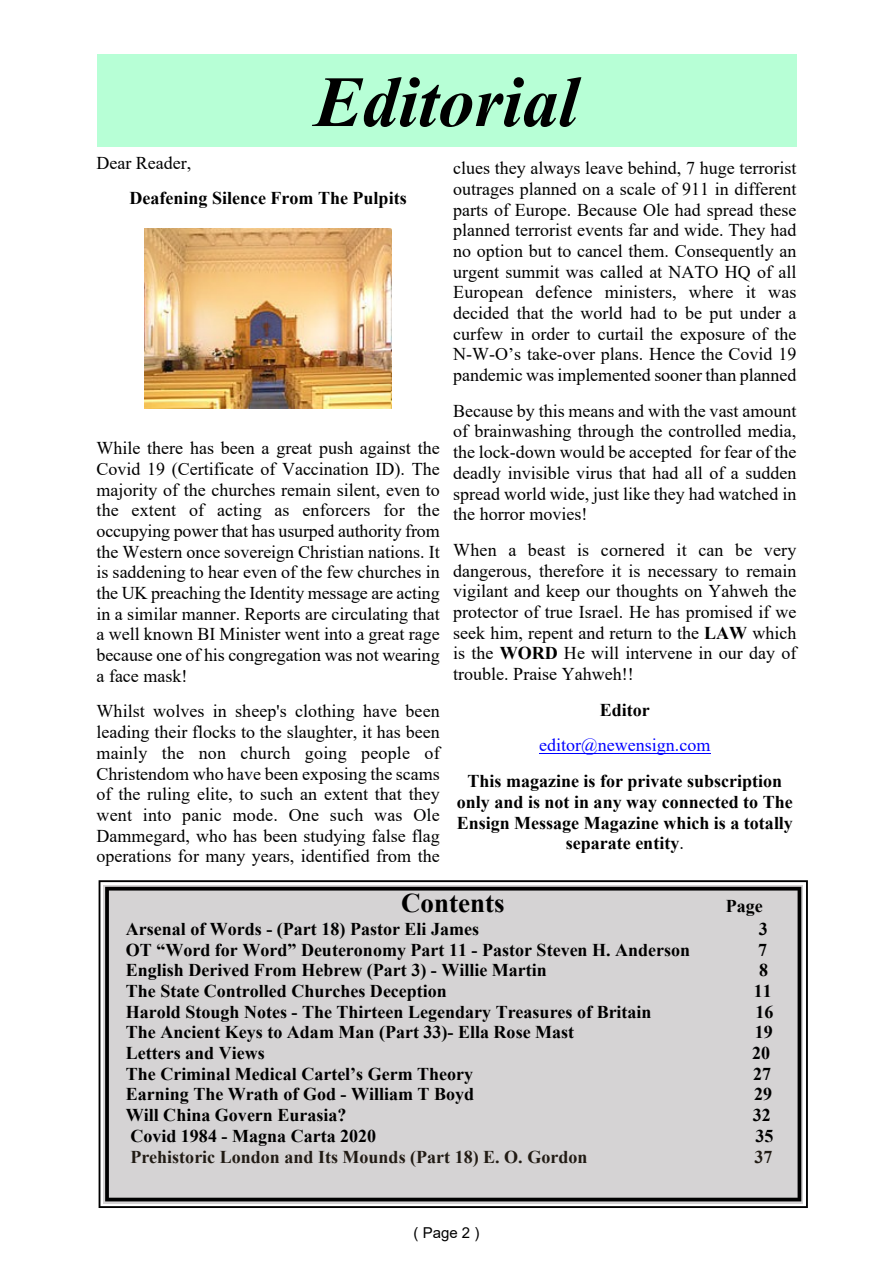
<style>
.page{position:relative;width:893px;height:1263px;background:#fff}
.page>*{position:absolute;margin:0;border:0;box-sizing:border-box;transform-origin:0 0}
.t1{font:italic 700 72px "Times New Roman";color:#000}
.t2{font:700 27px "Times New Roman";color:#000}
.t3{font:18px/20.7px "Times New Roman";color:#000;text-align:justify}
.t4{font:700 18px/20.7px "Times New Roman";color:#000;text-align:center}
.t5{font:700 18px "Times New Roman";color:#211b14}
.t6{font:18px "Times New Roman";color:#00f}
.t7{font:15px "Arial";color:#000}
.s1{font-weight:700}
.s2{font-weight:400}
</style>
<div class="page">
<svg style="left:99px;top:880px;width:709px;height:328px;background:#cbc9ca"></svg>
<hr style="left:539px;top:753px;width:171px;height:1px;background:#00f">
<div style="left:97px;top:54px;width:699px;height:92px;background:#b7ffd6"></div>
<img style="left:144px;top:228px;width:248px;height:180px">
<h1 class="t1" style="left:314px;top:77px;width:266px">Editorial</h1>
<p class="t3" style="left:97px;top:154px;width:96px">Dear Reader,</p>
<p class="t4" style="left:130px;top:190px;width:279px">Deafening Silence From The Pulpits</p>
<p class="t3" style="left:97px;top:439px;width:345px">While there has been a great push against the Covid 19 (Certificate of Vaccination ID). The majority of the churches remain silent, even to the extent of acting as enforcers for the occupying power that has usurped authority from the Western once sovereign Christian nations. It is saddening to hear even of the few churches in the UK preaching the Identity message are acting in a similar manner. Reports are circulating that a well known BI Minister went into a great rage because one of his congregation was not wearing a face mask!</p>
<p class="t3" style="left:97px;top:703px;width:345px">Whilst wolves in sheep's clothing have been leading their flocks to the slaughter, it has been mainly the non church going people of Christendom who have been exposing the scams of the ruling elite, to such an extent that they went into panic mode. One such was Ole Dammegard, who has been studying false flag operations for many years, identified from the</p>
<p class="t3" style="left:453px;top:160px;width:345px">clues they always leave behind, 7 huge terrorist outrages planned on a scale of 911 in different parts of Europe. Because Ole had spread these planned terrorist events far and wide. They had no option but to cancel them. Consequently an urgent summit was called at NATO HQ of all European defence ministers, where it was decided that the world had to be put under a curfew in order to curtail the exposure of the N-W-O’s take-over plans. Hence the Covid 19 pandemic was implemented sooner than planned</p>
<p class="t3" style="left:453px;top:402px;width:345px">Because by this means and with the vast amount of brainwashing through the controlled media, the lock-down would be accepted for fear of the deadly invisible virus that had all of a sudden spread world wide, just like they had watched in the horror movies!</p>
<p class="t3" style="left:453px;top:541px;width:345px">When a beast is cornered it can be very dangerous, therefore it is necessary to remain vigilant and keep our thoughts on Yahweh the protector of true Israel. He has promised if we seek him, repent and return to the <span class="s1">LAW</span> which is the <span class="s1">WORD</span> He will intervene in our day of trouble. Praise Yahweh!!</p>
<p class="t4" style="left:600px;top:701px;width:52px">Editor</p>
<p class="t6" style="left:539px;top:739px;width:173px">editor@newensign.com</p>
<p class="t4" style="left:457px;top:773px;width:338px">This magazine is for private subscription only and is not in any way connected to The Ensign Message Magazine which is a totally separate entity<span class="s2">.</span></p>
<h2 class="t2" style="left:401px;top:894px;width:105px">Contents</h2>
<p class="t4" style="left:726px;top:897px;width:39px">Page</p>
<p class="t4" style="left:126px;top:920px;width:355px">Arsenal of Words - (Part 18) Pastor Eli James</p>
<p class="t4" style="left:759px;top:920px;width:10px">3</p>
<p class="t4" style="left:126px;top:941px;width:566px">OT “Word for Word” Deuteronomy Part 11 - Pastor Steven H. Anderson</p>
<p class="t4" style="left:758px;top:941px;width:10px">7</p>
<p class="t4" style="left:126px;top:962px;width:422px">English Derived From Hebrew (Part 3) - Willie Martin</p>
<p class="t4" style="left:759px;top:962px;width:10px">8</p>
<p class="t4" style="left:126px;top:982px;width:323px">The State Controlled Churches Deception</p>
<p class="t4" style="left:754px;top:982px;width:20px">11</p>
<p class="t4" style="left:126px;top:1003px;width:527px">Harold Stough Notes - The Thirteen Legendary Treasures of Britain</p>
<p class="t4" style="left:755px;top:1003px;width:20px">16</p>
<p class="t4" style="left:126px;top:1024px;width:450px">The Ancient Keys to Adam Man (Part 33)- Ella Rose Mast</p>
<p class="t4" style="left:755px;top:1024px;width:20px">19</p>
<p class="t4" style="left:126px;top:1044px;width:141px">Letters and Views</p>
<p class="t4" style="left:752px;top:1044px;width:20px">20</p>
<p class="t4" style="left:126px;top:1065px;width:349px">The Criminal Medical Cartel’s Germ Theory</p>
<p class="t4" style="left:753px;top:1065px;width:20px">27</p>
<p class="t4" style="left:126px;top:1086px;width:350px">Earning The Wrath of God - William T Boyd</p>
<p class="t4" style="left:754px;top:1086px;width:20px">29</p>
<p class="t4" style="left:126px;top:1107px;width:222px">Will China Govern Eurasia?</p>
<p class="t4" style="left:753px;top:1107px;width:20px">32</p>
<p class="t4" style="left:130px;top:1127px;width:247px">Covid 1984 - Magna Carta 2020</p>
<p class="t4" style="left:755px;top:1127px;width:20px">35</p>
<p class="t5" style="left:130px;top:1150px;width:459px">Prehistoric London and Its Mounds (Part 18) E. O. Gordon</p>
<p class="t5" style="left:754px;top:1150px;width:20px">37</p>
<p class="t7" style="left:413px;top:1227px;width:67px">( Page 2 )</p>
</div>
